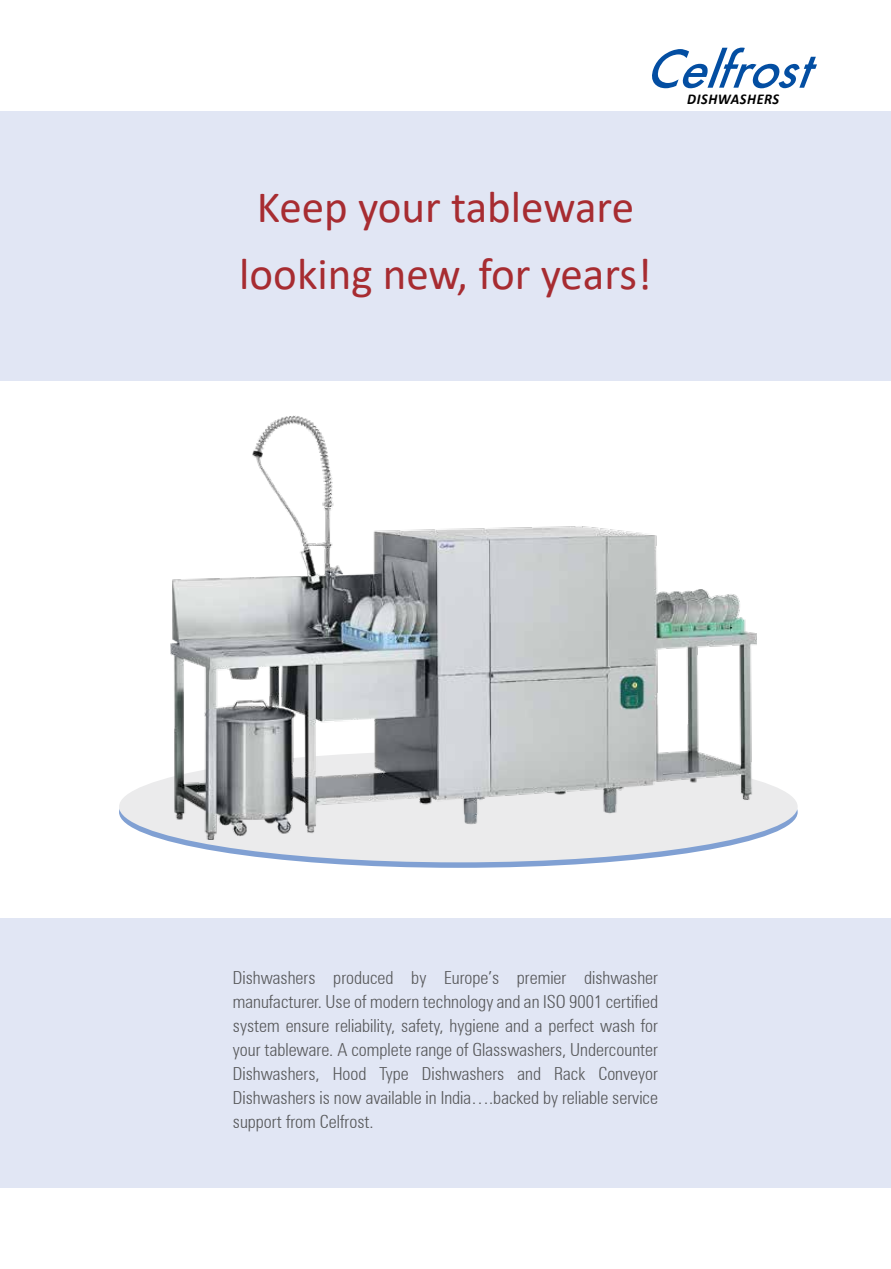
<style>
.page{position:relative;width:891px;height:1269px;background:#fff}
.page>*{position:absolute;margin:0;border:0;box-sizing:border-box;transform-origin:0 0}
.t1{font:45px/66.8px "Calibri";color:#a72c31;text-align:center}
.t2{font:300 condensed 18px/24px "Zurich BT";color:#58595b;text-align:justify}
.t3{font:italic 700 15px "Calibri";letter-spacing:.04em;color:#000;scale:.95 1}
</style>
<div class="page">
<svg style="left:119px;top:756px;width:679px;height:112px;background:#8aa7d5"></svg>
<div style="left:119px;top:751px;width:679px;height:111px;background:#ebebec;border-radius:50%"></div>
<div style="left:0;top:111px;width:891px;height:270px;background:#e1e6f4"></div>
<div style="left:0;top:918px;width:891px;height:270px;background:#e1e6f4"></div>
<svg style="left:652px;top:48px;width:165px;height:40px"></svg>
<img style="left:170px;top:416px;width:586px;height:424px">
<h1 class="t1" style="left:239px;top:173px;width:414px">Keep your tableware looking new, for years!</h1>
<p class="t3" style="left:687px;top:88px;width:98px">DISHWASHERS</p>
<p class="t2" style="left:233px;top:966px;width:427px">Dishwashers produced by Europe’s premier dishwasher manufacturer. Use of modern technology and an ISO 9001 certified system ensure reliability, safety, hygiene and a perfect wash for your tableware. A complete range of Glasswashers, Undercounter Dishwashers, Hood Type Dishwashers and Rack Conveyor Dishwashers is now available in India….backed by reliable service support from Celfrost.</p>
</div>
